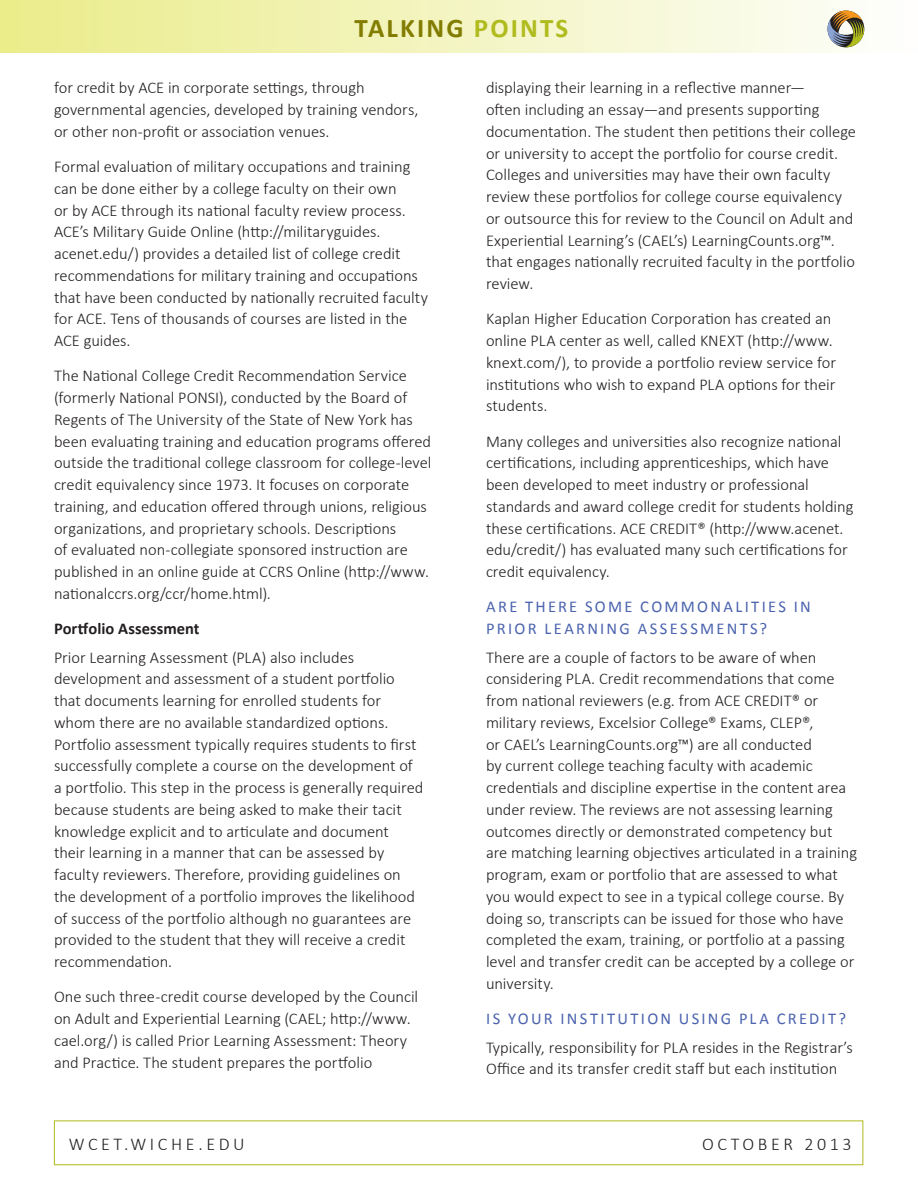
<style>
.page{position:relative;width:918px;height:1188px;background:#fff}
.page>*{position:absolute;margin:0;border:0;box-sizing:border-box;transform-origin:0 0}
.t1{font:700 27px "Calibri";letter-spacing:.08em;color:#827c00}
.t2{font:300 18px "Calibri";letter-spacing:.2em;color:#231f20}
.body_text{font:300 16.5px/21.8px "Calibri";letter-spacing:-.005em;color:#231f20}
.hed2{font:16.5px/21.8px "Calibri";letter-spacing:.14em;color:#4b63ae}
.hed3{font:700 16.5px "Calibri";letter-spacing:.005em;color:#231f20}
.s1{color:#b0bb1d}
</style>
<div class="page">
<div style="left:0;top:1px;width:918px;height:52px;background:linear-gradient(to right,#ebec89,#fdfefc)"></div>
<div style="left:54px;top:1120px;width:809px;height:45px;border:1px solid #b0bb1d"></div>
<svg style="left:827px;top:11px;width:38px;height:37px"></svg>
<h1 class="t1" style="left:355px;top:11px;width:215px">TALKING <span class="s1">POINTS</span></h1>
<p class="body_text" style="left:54px;top:77px;width:366px">for credit by ACE in corporate settings, through governmental agencies, developed by training vendors, or other non-profit or association venues.</p>
<p class="body_text" style="left:54px;top:156px;width:376px">Formal evaluation of military occupations and training can be done either by a college faculty on their own<br>or by ACE through its national faculty review process.<br>ACE’s Military Guide Online (http://militaryguides. acenet.edu/) provides a detailed list of college credit recommendations for military training and occupations that have been conducted by nationally recruited faculty for ACE. Tens of thousands of courses are listed in the ACE guides.</p>
<p class="body_text" style="left:54px;top:365px;width:379px">The National College Credit Recommendation Service (formerly National PONSI), conducted by the Board of Regents of The University of the State of New York has been evaluating training and education programs offered outside the traditional college classroom for college-level credit equivalency since 1973. It focuses on corporate training, and education offered through unions, religious organizations, and proprietary schools. Descriptions<br>of evaluated non-collegiate sponsored instruction are published in an online guide at CCRS Online (http://www. nationalccrs.org/ccr/home.html).</p>
<p class="hed3" style="left:54px;top:618px;width:147px">Portfolio Assessment</p>
<p class="body_text" style="left:54px;top:646px;width:371px">Prior Learning Assessment (PLA) also includes development and assessment of a student portfolio that documents learning for enrolled students for whom there are no available standardized options.<br>Portfolio assessment typically requires students to first successfully complete a course on the development of a portfolio. This step in the process is generally required because students are being asked to make their tacit knowledge explicit and to articulate and document their learning in a manner that can be assessed by faculty reviewers. Therefore, providing guidelines on the development of a portfolio improves the likelihood of success of the portfolio although no guarantees are provided to the student that they will receive a credit recommendation.</p>
<p class="body_text" style="left:54px;top:986px;width:366px">One such three-credit course developed by the Council on Adult and Experiential Learning (CAEL; http://www. cael.org/) is called Prior Learning Assessment: Theory and Practice. The student prepares the portfolio</p>
<p class="body_text" style="left:486px;top:77px;width:372px">displaying their learning in a reflective manner—<br>often including an essay—and presents supporting documentation. The student then petitions their college or university to accept the portfolio for course credit.<br>Colleges and universities may have their own faculty review these portfolios for college course equivalency or outsource this for review to the Council on Adult and Experiential Learning’s (CAEL’s) LearningCounts.org™. that engages nationally recruited faculty in the portfolio review.</p>
<p class="body_text" style="left:486px;top:308px;width:352px">Kaplan Higher Education Corporation has created an online PLA center as well, called KNEXT (http://www. knext.com/), to provide a portfolio review service for institutions who wish to expand PLA options for their students.</p>
<p class="body_text" style="left:486px;top:430px;width:369px">Many colleges and universities also recognize national certifications, including apprenticeships, which have been developed to meet industry or professional standards and award college credit for students holding these certifications. ACE CREDIT® (http://www.acenet. edu/credit/) has evaluated many such certifications for credit equivalency.</p>
<p class="hed2" style="left:486px;top:596px;width:326px">ARE THERE SOME COMMONALITIES IN<br>PRIOR LEARNING ASSESSMENTS?</p>
<p class="body_text" style="left:486px;top:646px;width:373px">There are a couple of factors to be aware of when considering PLA. Credit recommendations that come from national reviewers (e.g. from ACE CREDIT® or military reviews, Excelsior College® Exams, CLEP®,<br>or CAEL’s LearningCounts.org™) are all conducted<br>by current college teaching faculty with academic credentials and discipline expertise in the content area under review. The reviews are not assessing learning outcomes directly or demonstrated competency but are matching learning objectives articulated in a training program, exam or portfolio that are assessed to what you would expect to see in a typical college course. By doing so, transcripts can be issued for those who have completed the exam, training, or portfolio at a passing level and transfer credit can be accepted by a college or university.</p>
<p class="hed2" style="left:486px;top:1008px;width:361px">IS YOUR INSTITUTION USING PLA CREDIT?</p>
<p class="body_text" style="left:486px;top:1036px;width:368px">Typically, responsibility for PLA resides in the Registrar’s<br>Office and its transfer credit staff but each institution</p>
<p class="t2" style="left:69px;top:1132px;width:177px">WCET.WICHE.EDU</p>
<p class="t2" style="left:702px;top:1132px;width:151px">OCTOBER 2013</p>
</div>
